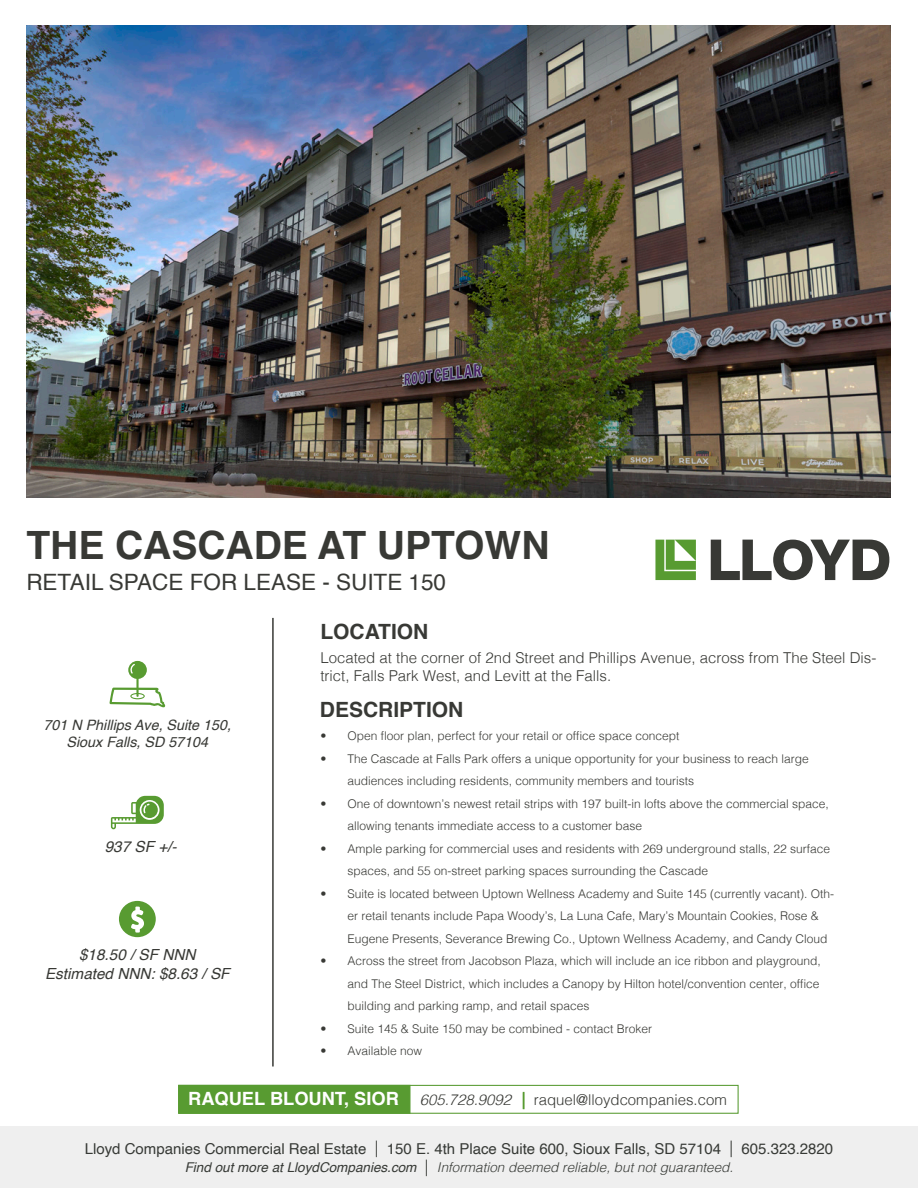
<style>
.page{position:relative;width:918px;height:1188px;background:#fff}
.page>*{position:absolute;margin:0;border:0;box-sizing:border-box;transform-origin:0 0}
.t1{font:700 39px "Helvetica";color:#383935}
.t2{font:22.5px "Helvetica";color:#383935}
.t3{font:700 21px "Helvetica";color:#383935}
.t4{font:700 18.3px "Helvetica";color:#fff}
.t5{font:italic 15.3px "Helvetica";color:#383935}
.t6{font:300 15px/18px "Helvetica";color:#383935}
.t7{font:15px "Helvetica";color:#373a36}
.t8{font:italic 14.25px "Helvetica";color:#383935}
.t9{font:italic 300 13.5px "Helvetica";color:#373a36}
.t10{font:300 12px/22.5px "Helvetica";color:#383935}
.s1{font-style:italic}
.s2{font-style:italic;color:#589b31}
.s3{font-weight:300;font-size:16.5px}
.s4{font-weight:400}
.s5{font-style:normal;font-size:16.5px}
</style>
<div class="page">
<div style="left:0;top:1126px;width:918px;height:62px;background:#efefef"></div>
<img style="left:26px;top:26px;width:864px;height:472px">
<svg style="left:111px;top:796px;width:53px;height:33px"></svg>
<svg style="left:119px;top:901px;width:37px;height:36px"></svg>
<svg style="left:109px;top:661px;width:56px;height:46px"></svg>
<svg style="left:655px;top:540px;width:41px;height:40px"></svg>
<svg style="left:711px;top:540px;width:178px;height:40px"></svg>
<hr style="left:272px;top:618px;width:2px;height:448px;background:#383935">
<div style="left:178px;top:1085px;width:561px;height:29px;border:1px solid #589b31"></div>
<div style="left:178px;top:1085px;width:232px;height:29px;background:#589b31"></div>
<p class="t1" style="left:26px;top:514px;width:525px">THE CASCADE AT UPTOWN</p>
<p class="t2" style="left:26px;top:565px;width:421px">RETAIL SPACE FOR LEASE - SUITE 150</p>
<p class="t3" style="left:320px;top:614px;width:110px">LOCATION</p>
<p class="t6" style="left:320px;top:648px;width:558px">Located at the corner of 2nd Street and Phillips Avenue, across from The Steel Dis&shy;trict, Falls Park West, and Levitt at the Falls.</p>
<p class="t8" style="left:44px;top:714px;width:189px">701 N Phillips Ave, Suite 150,</p>
<p class="t8" style="left:67px;top:731px;width:143px">Sioux Falls, SD 57104</p>
<p class="t5" style="left:105px;top:835px;width:73px">937 SF +/-</p>
<p class="t5" style="left:79px;top:943px;width:118px">$18.50 / SF NNN</p>
<p class="t5" style="left:45px;top:961px;width:186px">Estimated NNN: $8.63 / SF</p>
<p class="t3" style="left:320px;top:692px;width:145px">DESCRIPTION</p>
<p class="t10" style="left:320px;top:724px;width:361px">• Open floor plan, perfect for your retail or office space concept</p>
<p class="t10" style="left:347px;top:746px;width:463px;text-indent:-27px">• The Cascade at Falls Park offers a unique opportunity for your business to reach large audiences including residents, community members and tourists</p>
<p class="t10" style="left:347px;top:791px;width:483px;text-indent:-27px">• One of downtown’s newest retail strips with 197 built-in lofts above the commercial space, allowing tenants immediate access to a customer base</p>
<p class="t10" style="left:347px;top:836px;width:484px;text-indent:-27px">• Ample parking for commercial uses and residents with 269 underground stalls, 22 surface spaces, and 55 on-street parking spaces surrounding the Cascade</p>
<p class="t10" style="left:347px;top:881px;width:488px;text-indent:-27px">• Suite is located between Uptown Wellness Academy and Suite 145 (currently vacant). Oth&shy;er retail tenants include Papa Woody’s, La Luna Cafe, Mary’s Mountain Cookies, Rose &amp;<br>Eugene Presents, Severance Brewing Co., Uptown Wellness Academy, and Candy Cloud</p>
<p class="t10" style="left:347px;top:949px;width:475px;text-align:justify;text-indent:-27px">• Across the street from Jacobson Plaza, which will include an ice ribbon and playground, and The Steel District, which includes a Canopy by Hilton hotel/convention center, office building and parking ramp, and retail spaces</p>
<p class="t10" style="left:320px;top:1016px;width:333px">• Suite 145 &amp; Suite 150 may be combined - contact Broker</p>
<p class="t10" style="left:320px;top:1039px;width:103px">• Available now</p>
<p class="t4" style="left:188px;top:1084px;width:212px">RAQUEL BLOUNT, SIOR</p>
<p class="t6" style="left:420px;top:1089px;width:309px"><span class="s1">605.728.9092</span> <span class="s2">|</span> raquel@lloydcompanies.com</p>
<p class="t7" style="left:85px;top:1137px;width:750px">Lloyd Companies Commercial Real Estate <span class="s3">|</span> 150 E. 4th Place Suite 600, Sioux Falls, SD 57104 <span class="s3">|</span> 605.323.2820</p>
<p class="t9" style="left:185px;top:1156px;width:550px"><span class="s4">Find out more at LloydCompanies.com</span> <span class="s5">|</span> Information deemed reliable, but not guaranteed.</p>
</div>
